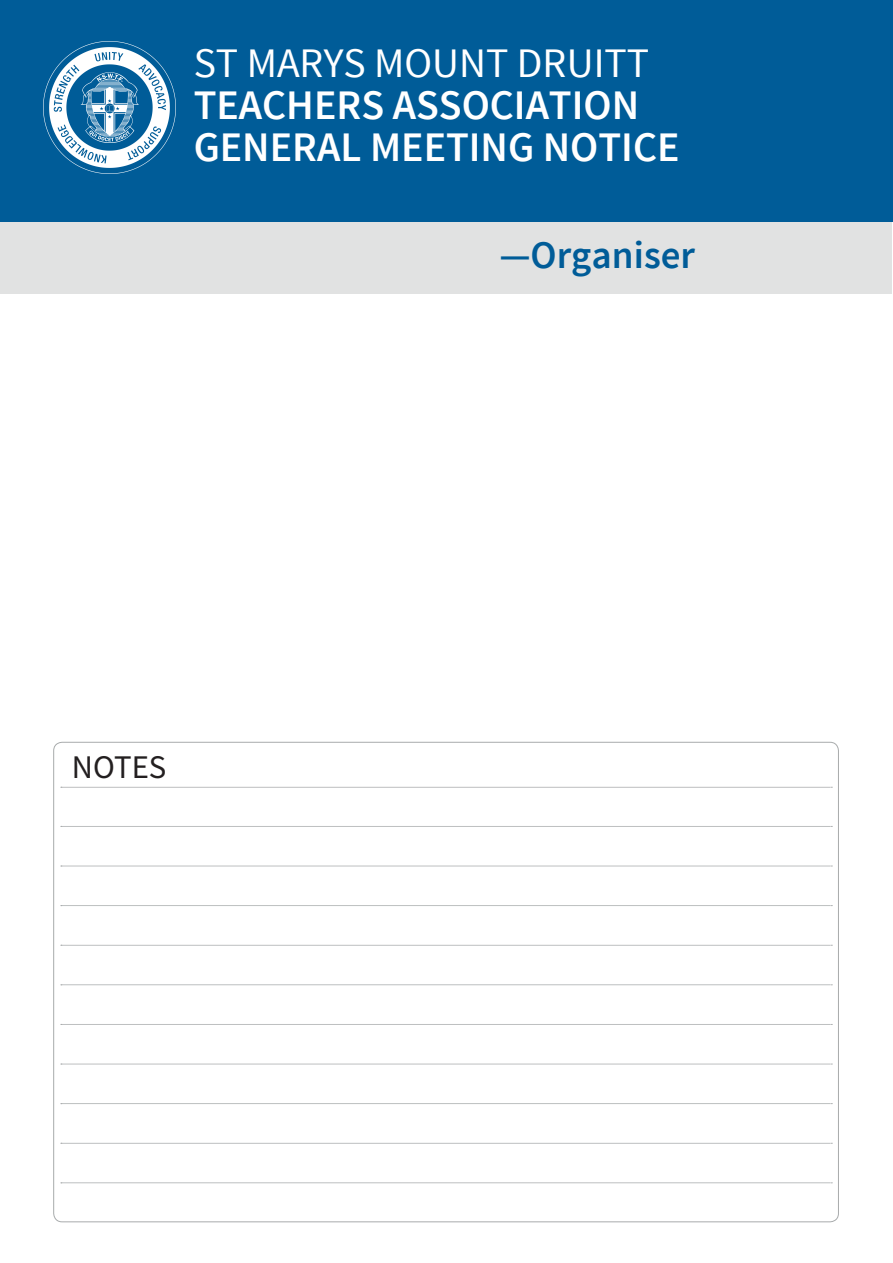
<style>
.page{position:relative;width:893px;height:1263px;background:#fff}
.page>*{position:absolute;margin:0;border:0;box-sizing:border-box;transform-origin:0 0}
.t1{font:600 42px/42px "Source Sans Pro";color:#fff}
.t2{font:42px "Source Sans Pro";color:#fff}
.t3{font:600 39px "Source Sans Pro";color:#005c98}
.t4{font:33px "Source Sans Pro";color:#231f20}
.s1{font-style:inherit}
</style>
<div class="page">
<div style="left:0;top:0;width:893px;height:221px;background:#005c98"></div>
<div style="left:1px;top:222px;width:891px;height:71px;background:#e1e2e2"></div>
<svg style="left:61px;top:787px;width:771px;height:1px"></svg>
<svg style="left:61px;top:826px;width:771px;height:1px"></svg>
<svg style="left:61px;top:866px;width:771px;height:1px"></svg>
<svg style="left:61px;top:905px;width:771px;height:1px"></svg>
<svg style="left:61px;top:945px;width:771px;height:1px"></svg>
<svg style="left:61px;top:984px;width:771px;height:1px"></svg>
<svg style="left:61px;top:1024px;width:771px;height:1px"></svg>
<svg style="left:61px;top:1064px;width:771px;height:1px"></svg>
<svg style="left:61px;top:1103px;width:771px;height:1px"></svg>
<svg style="left:61px;top:1143px;width:771px;height:1px"></svg>
<svg style="left:61px;top:1182px;width:771px;height:1px"></svg>
<img style="left:43px;top:41px;width:133px;height:133px">
<p class="t2" style="left:194px;top:37px;width:457px">ST MARYS MOUNT DRUITT</p>
<p class="t1" style="left:194px;top:85px;width:487px">TEACHERS ASSOCIATION<br>GENERAL MEETING NOTICE</p>
<p class="t3" style="left:499px;top:230px;width:197px"><span class="s1">—</span>Organiser</p>
<p class="t4" style="left:72px;top:747px;width:96px">NOTES</p>
</div>
